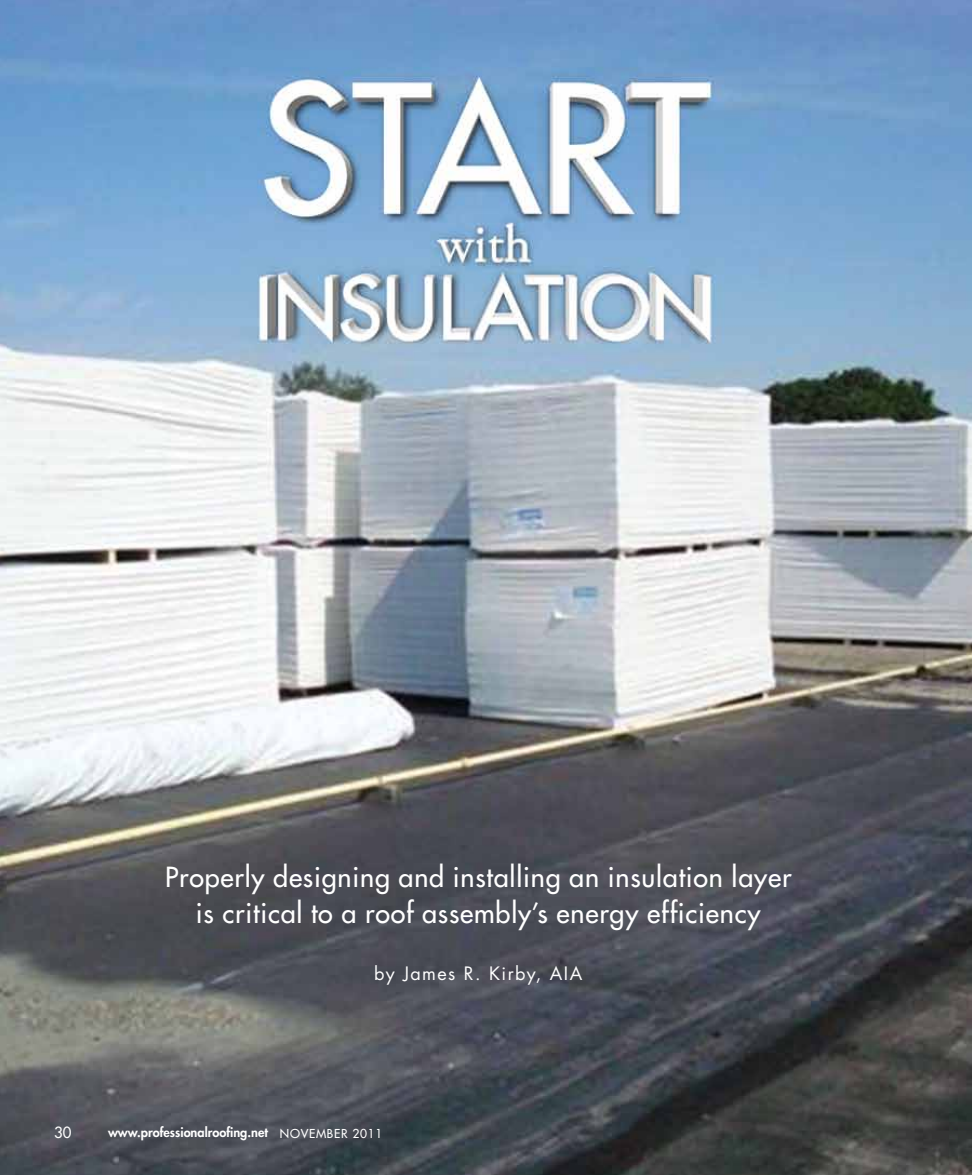
<style>
.page{position:relative;width:972px;height:1175px;background:#fff}
.page>*{position:absolute;margin:0;border:0;box-sizing:border-box;transform-origin:0 0}
.t1{font:500 27px/36px "Futura Std";letter-spacing:.03em;color:#fff;text-align:center}
.t2{font:18px "Futura Std";letter-spacing:.08em;color:#fff}
.t3{font:500 15px "Futura Std";color:#fff}
.t4{font:800 12.75px "Futura Std";color:#fff}
.s1{font-weight:500;font-size:12px}
</style>
<div class="page">
<img style="left:0;top:0;width:972px;height:1174px">
<p class="t1" style="left:165px;top:858px;width:628px">Properly designing and installing an insulation layer is critical to a roof assembly’s energy efficiency</p>
<p class="t2" style="left:374px;top:962px;width:210px">by James R. Kirby, AIA</p>
<p class="t3" style="left:54px;top:1122px;width:19px">30</p>
<p class="t4" style="left:108px;top:1124px;width:276px">www.professionalroofing.net <span class="s1">NOVEMBER 2011</span></p>
</div>
